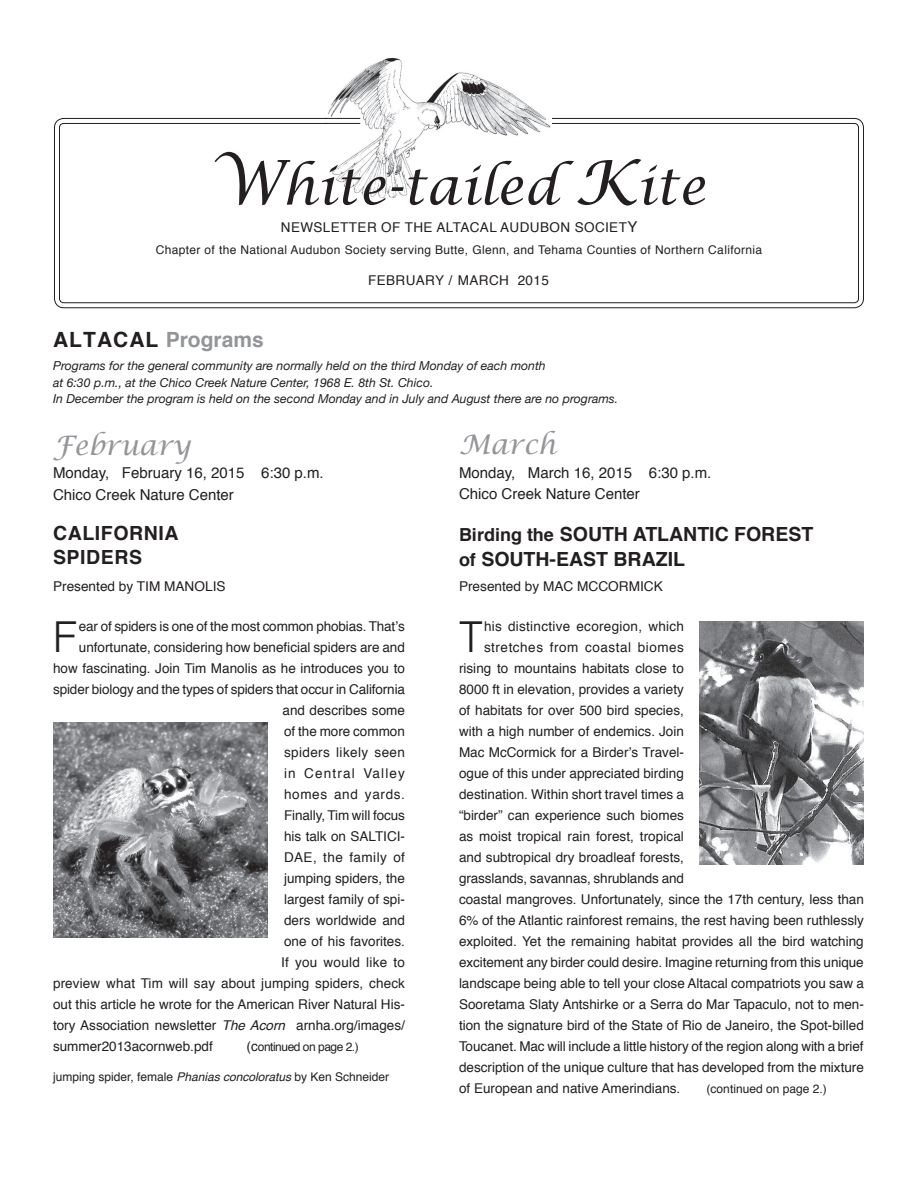
<style>
.page{position:relative;width:918px;height:1188px;background:#fff}
.page>*{position:absolute;margin:0;border:0;box-sizing:border-box;transform-origin:0 0}
.t1{font:italic 51px "Lucida Calligraphy";color:#231f20}
.t2{font:300 42.75px "Helvetica";color:#231f20}
.t3{font:italic 27px "Lucida Calligraphy";color:#939598}
.t4{font:700 21px "Helvetica";color:#939598}
.t5{font:700 19.5px/25.5px "Helvetica";color:#231f20}
.t6{font:700 19.5px/24px "Helvetica";letter-spacing:.03em;color:#231f20}
.t7{font:15px/22.5px "Helvetica";color:#231f20}
.t8{font:13.5px "Helvetica";color:#231f20}
.t9{font:13.5px "Helvetica";letter-spacing:.03em;color:#231f20}
.t10{font:13.5px "Helvetica";letter-spacing:.02em;color:#231f20}
.t11{font:13.5px "Helvetica";letter-spacing:.04em;color:#231f20}
.t12{font:13.5px "Helvetica";letter-spacing:.09em;color:#231f20}
.t13{font:13.5px "Helvetica";letter-spacing:.05em;color:#231f20}
.t14{font:italic 12.3px/16.5px "Helvetica Neue";color:#231f20}
.t15{font:12px "Helvetica";letter-spacing:.03em;color:#231f20}
.t16{font:12px "Helvetica";color:#231f20}
.t17{font:12px "Helvetica";letter-spacing:-.04em;color:#231f20}
.s1{font-size:61.5px}
.s2{font-size:15px}
.s3{color:#231f20}
.s4{font-style:italic}
.s5{font-size:13.5px}
.s6{font-size:18px}
</style>
<div class="page">
<svg style="left:54px;top:117px;width:810px;height:191px"></svg>
<svg style="left:59px;top:122px;width:800px;height:181px"></svg>
<img style="left:328px;top:58px;width:223px;height:141px">
<hr style="left:325px;top:118px;width:35px;height:1px;background:#231f20">
<hr style="left:325px;top:123px;width:35px;height:1px;background:#231f20">
<img style="left:53px;top:722px;width:215px;height:215px">
<img style="left:700px;top:621px;width:164px;height:243px">
<h1 class="t1" style="left:211px;top:156px;width:496px"><span class="s1">W</span>hite-tailed <span class="s1">K</span>ite</h1>
<p class="t9" style="left:281px;top:217px;width:358px">NEWSLETTER OF THE ALTACAL AUDUBON SOCIET<span class="s2">Y</span></p>
<p class="t15" style="left:156px;top:240px;width:608px">Chapter of the National Audubon Society serving Butte, Glenn, and Tehama Counties of Northern California</p>
<p class="t9" style="left:368px;top:270px;width:182px">FEBRUARY / MARCH 2015</p>
<h3 class="t4" style="left:53px;top:323px;width:212px"><span class="s3">ALTACAL</span> Programs</h3>
<p class="t14" style="left:53px;top:357px;width:567px">Programs for the general community are normally held on the third Monday of each month<br>at 6:30 p.m., at the Chico Creek Nature Center, 1968 E. 8th St. Chico.<br>In December the program is held on the second Monday and in July and August there are no programs.</p>
<h3 class="t3" style="left:53px;top:429px;width:139px">February</h3>
<p class="t7" style="left:53px;top:462px;width:272px">Monday, February 16, 2015 6:30 p.m.<br>Chico Creek Nature Center</p>
<h3 class="t6" style="left:53px;top:521px;width:127px">CALIFORNIA<br>SPIDERS</h3>
<p class="t8" style="left:53px;top:575px;width:174px">Presented by TIM MANOLIS</p>
<h2 class="t2" style="left:53px;top:610px;width:25px">F</h2>
<p class="t8" style="left:79px;top:616px;width:327px">ear of spiders is one of the most common phobias. That’s</p>
<p class="t8" style="left:79px;top:637px;width:328px">unfortunate, considering how beneficial spiders are and</p>
<p class="t8" style="left:53px;top:658px;width:353px">how fascinating. Join Tim Manolis as he introduces you to</p>
<p class="t8" style="left:53px;top:679px;width:354px">spider biology and the types of spiders that occur in California</p>
<p class="t8" style="left:283px;top:700px;width:124px">and describes some</p>
<p class="t8" style="left:284px;top:721px;width:122px">of the more common</p>
<p class="t9" style="left:284px;top:742px;width:122px">spiders likely seen</p>
<p class="t12" style="left:284px;top:763px;width:123px">in Central Valley</p>
<p class="t13" style="left:284px;top:784px;width:122px">homes and yards.</p>
<p class="t8" style="left:284px;top:805px;width:122px">Finally, Tim will focus</p>
<p class="t8" style="left:284px;top:826px;width:122px">his talk on SALTICI-</p>
<p class="t9" style="left:284px;top:847px;width:123px">DAE, the family of</p>
<p class="t8" style="left:284px;top:868px;width:122px">jumping spiders, the</p>
<p class="t8" style="left:284px;top:889px;width:122px">largest family of spi-</p>
<p class="t8" style="left:284px;top:910px;width:122px">ders worldwide and</p>
<p class="t8" style="left:284px;top:931px;width:122px">one of his favorites.</p>
<p class="t10" style="left:281px;top:952px;width:125px">If you would like to</p>
<p class="t8" style="left:53px;top:973px;width:353px">preview what Tim will say about jumping spiders, check</p>
<p class="t8" style="left:53px;top:994px;width:353px">out this article he wrote for the American River Natural His-</p>
<p class="t8" style="left:53px;top:1015px;width:353px">tory Association newsletter <span class="s4">The Acorn</span> arnha.org/images/</p>
<p class="t8" style="left:53px;top:1036px;width:161px">summer2013acornweb.pdf</p>
<p class="t17" style="left:247px;top:1038px;width:114px"><span class="s5">(c</span>ontinued on page 2.)</p>
<p class="t16" style="left:53px;top:1068px;width:338px">jumping spider, female <span class="s4">Phanias concoloratus</span> by Ken Schneider</p>
<h3 class="t3" style="left:459px;top:428px;width:99px">March</h3>
<p class="t7" style="left:459px;top:463px;width:254px;line-height:21px">Monday, March 16, 2015 6:30 p.m.<br>Chico Creek Nature Center</p>
<h3 class="t5" style="left:459px;top:522px;width:356px"><span class="s6">Birding the</span> SOUTH ATLANTIC FOREST <span class="s6">of</span> SOUTH-EAST BRAZIL</h3>
<p class="t8" style="left:459px;top:575px;width:205px">Presented by MAC MCCORMICK</p>
<h2 class="t2" style="left:459px;top:610px;width:25px">T</h2>
<p class="t10" style="left:484px;top:616px;width:202px">his distinctive ecoregion, which</p>
<p class="t11" style="left:484px;top:637px;width:202px">stretches from coastal biomes</p>
<p class="t8" style="left:459px;top:658px;width:226px">rising to mountains habitats close to</p>
<p class="t8" style="left:459px;top:679px;width:226px">8000 ft in elevation, provides a variety</p>
<p class="t8" style="left:459px;top:700px;width:226px">of habitats for over 500 bird species,</p>
<p class="t8" style="left:459px;top:721px;width:226px">with a high number of endemics. Join</p>
<p class="t8" style="left:459px;top:742px;width:226px">Mac McCormick for a Birder’s Travel-</p>
<p class="t8" style="left:459px;top:763px;width:226px">ogue of this under appreciated birding</p>
<p class="t8" style="left:459px;top:784px;width:226px">destination. Within short travel times a</p>
<p class="t8" style="left:459px;top:805px;width:226px">“birder” can experience such biomes</p>
<p class="t8" style="left:459px;top:826px;width:226px">as moist tropical rain forest, tropical</p>
<p class="t8" style="left:459px;top:847px;width:226px">and subtropical dry broadleaf forests,</p>
<p class="t8" style="left:459px;top:868px;width:227px">grasslands, savannas, shrublands and</p>
<p class="t8" style="left:459px;top:889px;width:406px">coastal mangroves. Unfortunately, since the 17th century, less than</p>
<p class="t8" style="left:459px;top:910px;width:406px">6% of the Atlantic rainforest remains, the rest having been ruthlessly</p>
<p class="t8" style="left:459px;top:931px;width:406px">exploited. Yet the remaining habitat provides all the bird watching</p>
<p class="t8" style="left:459px;top:952px;width:406px">excitement any birder could desire. Imagine returning from this unique</p>
<p class="t8" style="left:459px;top:973px;width:406px">landscape being able to tell your close Altacal compatriots you saw a</p>
<p class="t8" style="left:459px;top:994px;width:406px">Sooretama Slaty Antshirke or a Serra do Mar Tapaculo, not to men-</p>
<p class="t8" style="left:459px;top:1015px;width:406px">tion the signature bird of the State of Rio de Janeiro, the Spot-billed</p>
<p class="t8" style="left:459px;top:1036px;width:406px">Toucanet. Mac will include a little history of the region along with a brief</p>
<p class="t8" style="left:459px;top:1057px;width:406px">description of the unique culture that has developed from the mixture</p>
<p class="t8" style="left:459px;top:1078px;width:223px">of European and native Amerindians.</p>
<p class="t16" style="left:707px;top:1080px;width:122px">(continued on page 2.)</p>
</div>
